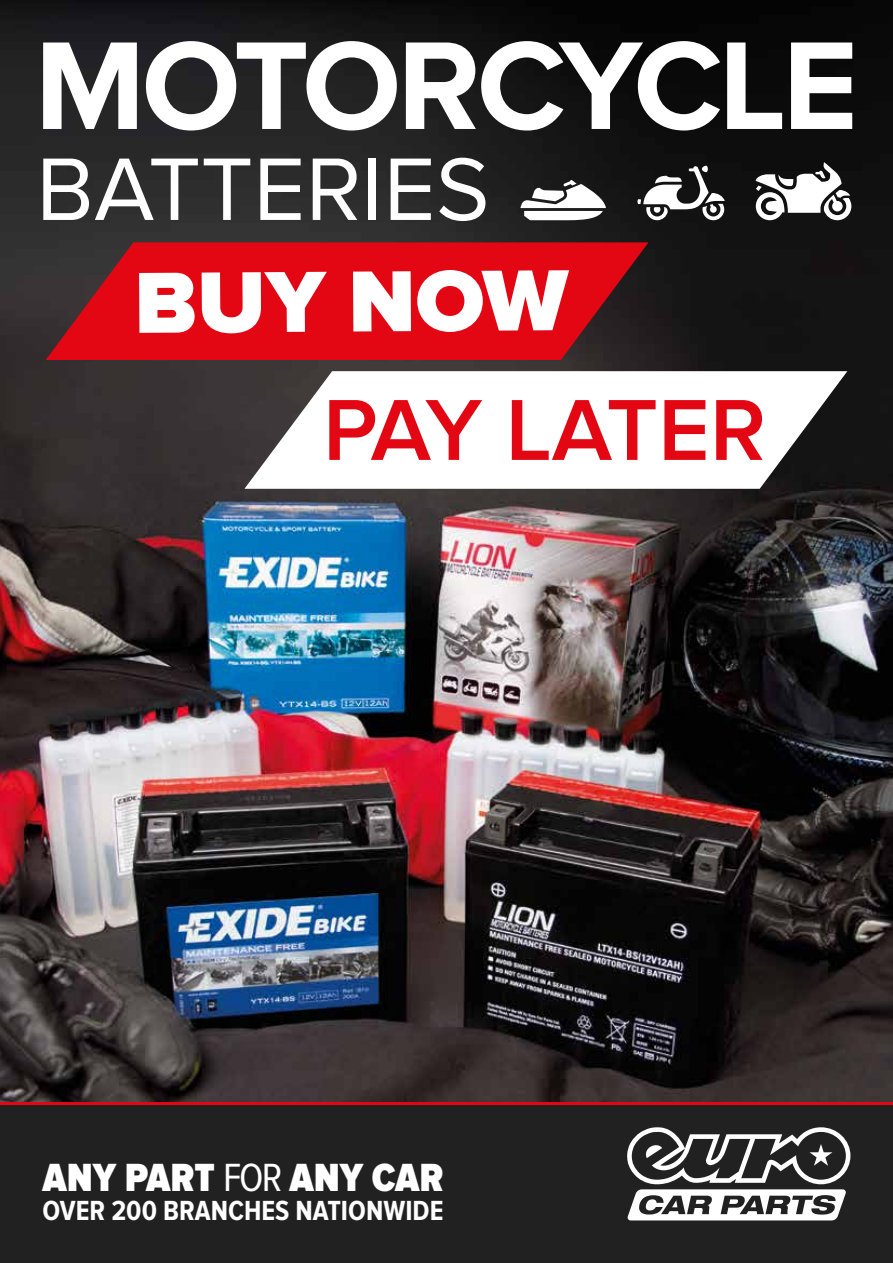
<style>
.page{position:relative;width:893px;height:1263px;background:#fff}
.page>*{position:absolute;margin:0;border:0;box-sizing:border-box;transform-origin:0 0}
.t1{font:700 129.6px "Proxima Nova";letter-spacing:-.03em;color:#fff}
.t2{font:91.95px "Proxima Nova";color:#fff}
.t3{font:900 40.8px "Proxima Nova Cond";color:#fff}
.t4{font:700 28.65px "Proxima Nova Cond";color:#fff}
.s1{font-weight:400}
</style>
<div class="page">
<div style="left:0;top:1105px;width:893px;height:158px;background:#212121"></div>
<img style="left:0;top:0;width:893px;height:1102px">
<svg style="left:637px;top:166px;width:88px;height:54px"></svg>
<svg style="left:520px;top:180px;width:86px;height:40px"></svg>
<svg style="left:756px;top:162px;width:95px;height:58px"></svg>
<hr style="left:0;top:1102px;width:893px;height:3px;background:#e30613">
<svg style="left:46px;top:242px;width:602px;height:118px;fill:#e30613"></svg>
<svg style="left:157px;top:288px;width:18px;height:7px"></svg>
<svg style="left:244px;top:371px;width:603px;height:118px"></svg>
<svg style="left:626px;top:1127px;width:224px;height:93px"></svg>
<h1 class="t1" style="left:35px;top:11px;width:825px">MOTORCYCLE</h1>
<h2 class="t2" style="left:36px;top:137px;width:455px">BATTERIES</h2>
<h3 class="t3" style="left:43px;top:1154px;width:403px">ANY PART <span class="s1">FOR</span> ANY CAR</h3>
<p class="t4" style="left:43px;top:1195px;width:402px">OVER 200 BRANCHES NATIONWIDE</p>
</div>
